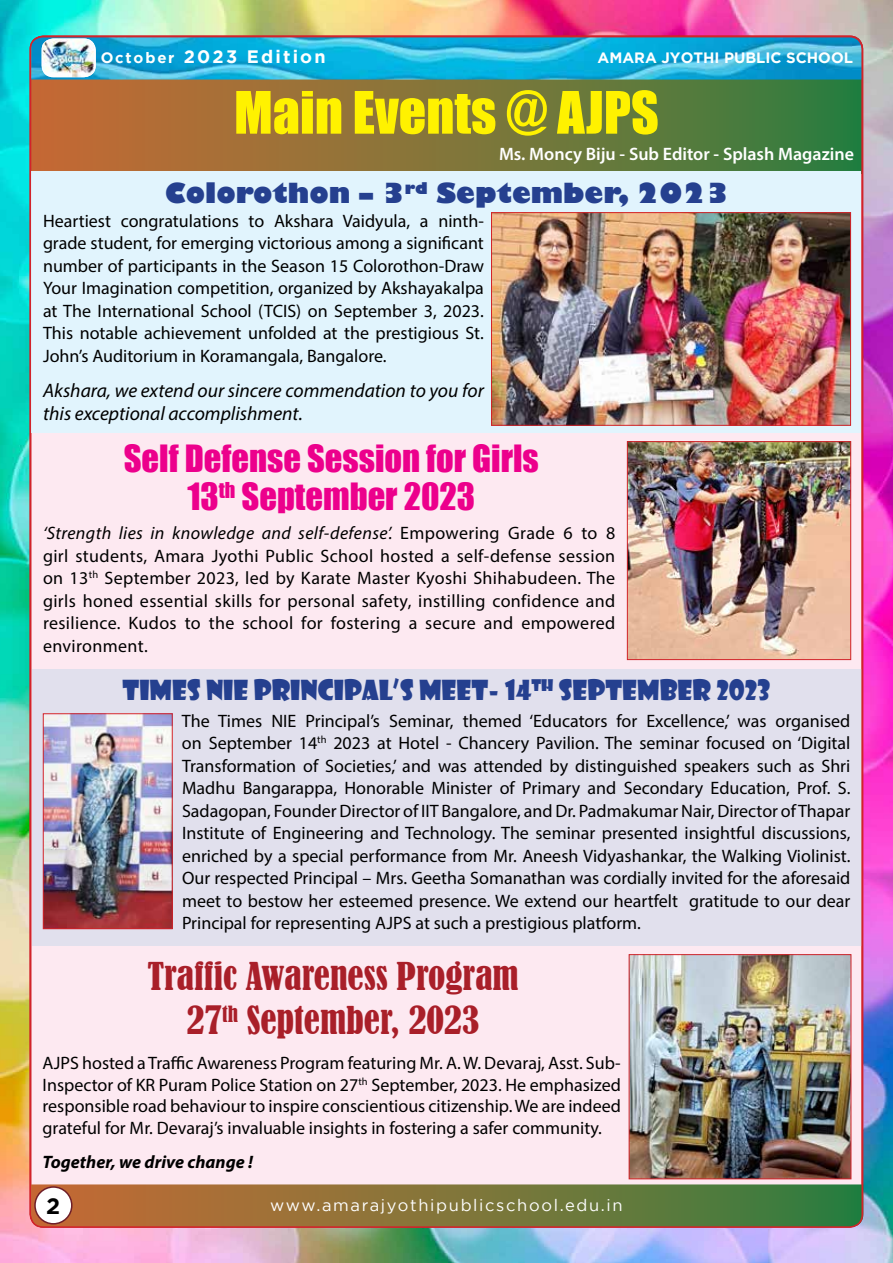
<style>
.page{position:relative;width:893px;height:1263px;background:#fff}
.page>*{position:absolute;margin:0;border:0;box-sizing:border-box;transform-origin:0 0}
.t1{font:54px "Impact";color:#fff200}
.t2{font:condensed 36px/43.2px "Bernard";color:#a91f29;text-align:center}
.t3{font:34.5px/37.5px "Impact";color:#ec008c;text-align:center}
.t4{font:27px "Showcard Gothic";color:#25408f}
.t5{font:800 27px "Gill Sans";color:#25408f}
.t6{font:700 22.5px "Gotham";color:#000}
.t7{font:italic 19.5px/22.5px "Myriad Pro";color:#000}
.t8{font:18px/22.5px "Myriad Pro";color:#000;text-align:justify}
.t9{font:600 18px "Myriad Pro";color:#fff}
.t10{font:italic 700 18px "Myriad Pro";color:#000}
.t11{font:700 18px "Gotham";letter-spacing:.12em;color:#fff}
.t12{font:16.5px "Gotham";letter-spacing:.1em;color:#fff}
.t13{font:700 15px "Gotham";color:#fff}
.s1{font-size:15px}
.s2{font-style:italic}
</style>
<div class="page">
<img style="left:0;top:0;width:893px;height:1263px">
<div style="left:31px;top:36px;width:831px;height:1191px;background:#fde9f1;border-radius:13px"></div>
<div style="left:32px;top:670px;width:830px;height:276px;background:#e1e0ed"></div>
<div style="left:30px;top:78px;width:832px;height:95px;background:linear-gradient(to right,#cc6a34,#327f3f)"></div>
<div style="left:31px;top:172px;width:830px;height:261px;background:#e1f4fd"></div>
<img style="left:629px;top:443px;width:220px;height:215px">
<div style="left:627px;top:441px;width:224px;height:219px;border:1px solid #d2232a"></div>
<img style="left:45px;top:715px;width:126px;height:212px">
<div style="left:43px;top:713px;width:130px;height:216px;border:1px solid #d2232a"></div>
<img style="left:631px;top:956px;width:218px;height:221px">
<div style="left:629px;top:954px;width:222px;height:225px;border:1px solid #d2232a"></div>
<svg style="left:31px;top:1184px;width:832px;height:43px"></svg>
<div style="left:35px;top:1187px;width:37px;height:37px;background:#fff;border-radius:50%"></div>
<div style="left:34px;top:1186px;width:39px;height:38px;border:2px solid #6f1f29;border-radius:50%"></div>
<img style="left:493px;top:214px;width:356px;height:210px">
<div style="left:491px;top:212px;width:360px;height:214px;border:1px solid #d2232a"></div>
<img style="left:31px;top:37px;width:831px;height:43px">
<img style="left:41px;top:38px;width:55px;height:39px;border-radius:12px">
<p class="t11" style="left:101px;top:46px;width:226px"><span class="s1">October</span> 2023 Edition</p>
<p class="t13" style="left:598px;top:49px;width:257px">AMARA JYOTHI PUBLIC SCHOOL</p>
<p class="t13" style="left:113px;top:49px;width:65px">August</p>
<h1 class="t1" style="left:234px;top:71px;width:426px">Main Events @ AJPS</h1>
<p class="t9" style="left:499px;top:143px;width:356px">Ms. Moncy Biju - Sub Editor - Splash Magazine</p>
<h3 class="t5" style="left:165px;top:176px;width:566px">Colorothon – 3<sup>rd</sup> September, 2023</h3>
<p class="t8" style="left:43px;top:209px;width:442px">Heartiest congratulations to Akshara Vaidyula, a ninth&shy;grade student, for emerging victorious among a significant number of participants in the Season 15 Colorothon-Draw Your Imagination competition, organized by Akshayakalpa at The International School (TCIS) on September 3, 2023.<br>This notable achievement unfolded at the prestigious St.<br>John’s Auditorium in Koramangala, Bangalore.</p>
<p class="t7" style="left:43px;top:379px;width:442px">Akshara, we extend our sincere commendation to you for this exceptional accomplishment.</p>
<h3 class="t3" style="left:124px;top:439px;width:416px">Self Defense Session for Girls<br>13<sup>th</sup> September 2023</h3>
<p class="t8" style="left:43px;top:521px;width:574px"><span class="s2">‘Strength lies in knowledge and self-defense’.</span> Empowering Grade 6 to 8 girl students, Amara Jyothi Public School hosted a self-defense session on 13<sup>th</sup> September 2023, led by Karate Master Kyoshi Shihabudeen. The girls honed essential skills for personal safety, instilling confidence and resilience. Kudos to the school for fostering a secure and empowered environment.</p>
<h3 class="t4" style="left:123px;top:672px;width:649px">TIMES NIE PRINCIPAL’S MEET- 14<sup>TH</sup> SEPTEMBER 2023</h3>
<p class="t8" style="left:182px;top:709px;width:670px">The Times NIE Principal’s Seminar, themed ‘Educators for Excellence,’ was organised on September 14<sup>th</sup> 2023 at Hotel - Chancery Pavilion. The seminar focused on ‘Digital Transformation of Societies,’ and was attended by distinguished speakers such as Shri Madhu Bangarappa, Honorable Minister of Primary and Secondary Education, Prof. S.<br>Sadagopan, Founder Director of IIT Bangalore, and Dr. Padmakumar Nair, Director of Thapar Institute of Engineering and Technology. The seminar presented insightful discussions, enriched by a special performance from Mr. Aneesh Vidyashankar, the Walking Violinist.<br>Our respected Principal – Mrs. Geetha Somanathan was cordially invited for the aforesaid meet to bestow her esteemed presence. We extend our heartfelt gratitude to our dear Principal for representing AJPS at such a prestigious platform.</p>
<h2 class="t2" style="left:147px;top:955px;width:373px">Traffic Awareness Program<br>27<sup>th</sup> September, 2023</h2>
<p class="t8" style="left:43px;top:1052px;width:580px;line-height:21.6px">AJPS hosted a Traffic Awareness Program featuring Mr. A. W. Devaraj, Asst. Sub-Inspector of KR Puram Police Station on 27<sup>th</sup> September, 2023. He emphasized responsible road behaviour to inspire conscientious citizenship. We are indeed grateful for Mr. Devaraj’s invaluable insights in fostering a safer community.</p>
<p class="t10" style="left:43px;top:1150px;width:212px">Together, we drive change !</p>
<p class="t6" style="left:46px;top:1192px;width:16px">2</p>
<p class="t12" style="left:270px;top:1196px;width:354px">www.amarajyothipublicschool.edu.in</p>
</div>
